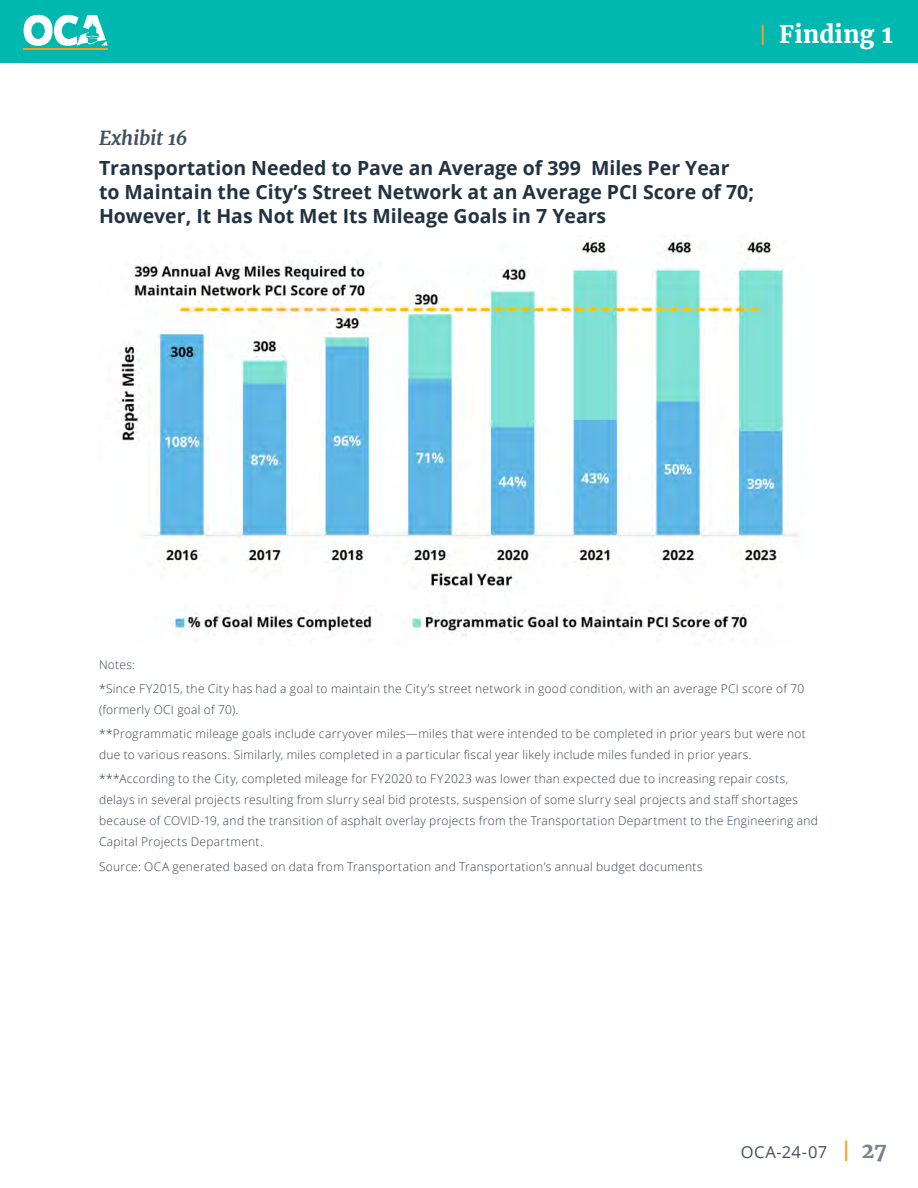
<style>
.page{position:relative;width:918px;height:1188px;background:#fff}
.page>*{position:absolute;margin:0;border:0;box-sizing:border-box;transform-origin:0 0}
.t1{font:700 24px "Merriweather";color:#fff}
.Exhibit_Title{font:700 19.5px/24px "Open Sans";color:#213242}
.Exhibit_Number{font:italic 700 19.5px "Merriweather";letter-spacing:-.01em;color:#41505e}
.t2{font:16.5px "Open Sans";letter-spacing:.02em;color:#41505e}
.Exhibit_Footnote{font:300 12px/21px "Open Sans";letter-spacing:.025em;color:#324150}
.Exhibit_Source{font:300 12px "Open Sans";letter-spacing:.025em;color:#324150}
.s1{font-weight:400;font-size:21px;color:#f89c27}
.s2{font-family:"Merriweather";font-size:21px;color:#f89c27}
.s3{font-family:"Merriweather";font-weight:700;font-size:21px;color:#78828f}
</style>
<div class="page">
<div style="left:0;top:0;width:918px;height:63px;background:#00b8af"></div>
<hr style="left:24px;top:48px;width:84px;height:2px;background:#f99d1f">
<svg style="left:24px;top:15px;width:84px;height:31px"></svg>
<img style="left:118px;top:239px;width:681px;height:396px">
<h1 class="t1" style="left:759px;top:18px;width:136px"><span class="s1">|</span> Finding 1</h1>
<p class="Exhibit_Number" style="left:99px;top:125px;width:90px">Exhibit 16</p>
<p class="Exhibit_Title" style="left:99px;top:156px;width:657px">Transportation Needed to Pave an Average of 399 Miles Per Year to Maintain the City’s Street Network at an Average PCI Score of 70;<br>However, It Has Not Met Its Mileage Goals in 7 Years</p>
<p class="Exhibit_Footnote" style="left:99px;top:654px;width:38px">Notes:</p>
<p class="Exhibit_Footnote" style="left:99px;top:678px;width:707px">*Since FY2015, the City has had a goal to maintain the City’s street network in good condition, with an average PCI score of 70 (formerly OCI goal of 70).</p>
<p class="Exhibit_Footnote" style="left:99px;top:723px;width:708px">**Programmatic mileage goals include carryover miles—miles that were intended to be completed in prior years but were not due to various reasons. Similarly, miles completed in a particular fiscal year likely include miles funded in prior years.</p>
<p class="Exhibit_Footnote" style="left:99px;top:768px;width:721px">***According to the City, completed mileage for FY2020 to FY2023 was lower than expected due to increasing repair costs, delays in several projects resulting from slurry seal bid protests, suspension of some slurry seal projects and staff shortages because of COVID-19, and the transition of asphalt overlay projects from the Transportation Department to the Engineering and Capital Projects Department.</p>
<p class="Exhibit_Source" style="left:99px;top:859px;width:605px">Source: OCA generated based on data from Transportation and Transportation’s annual budget documents</p>
<h3 class="t2" style="left:741px;top:1140px;width:147px">OCA-24-07 <span class="s2">|</span> <span class="s3">27</span></h3>
</div>
